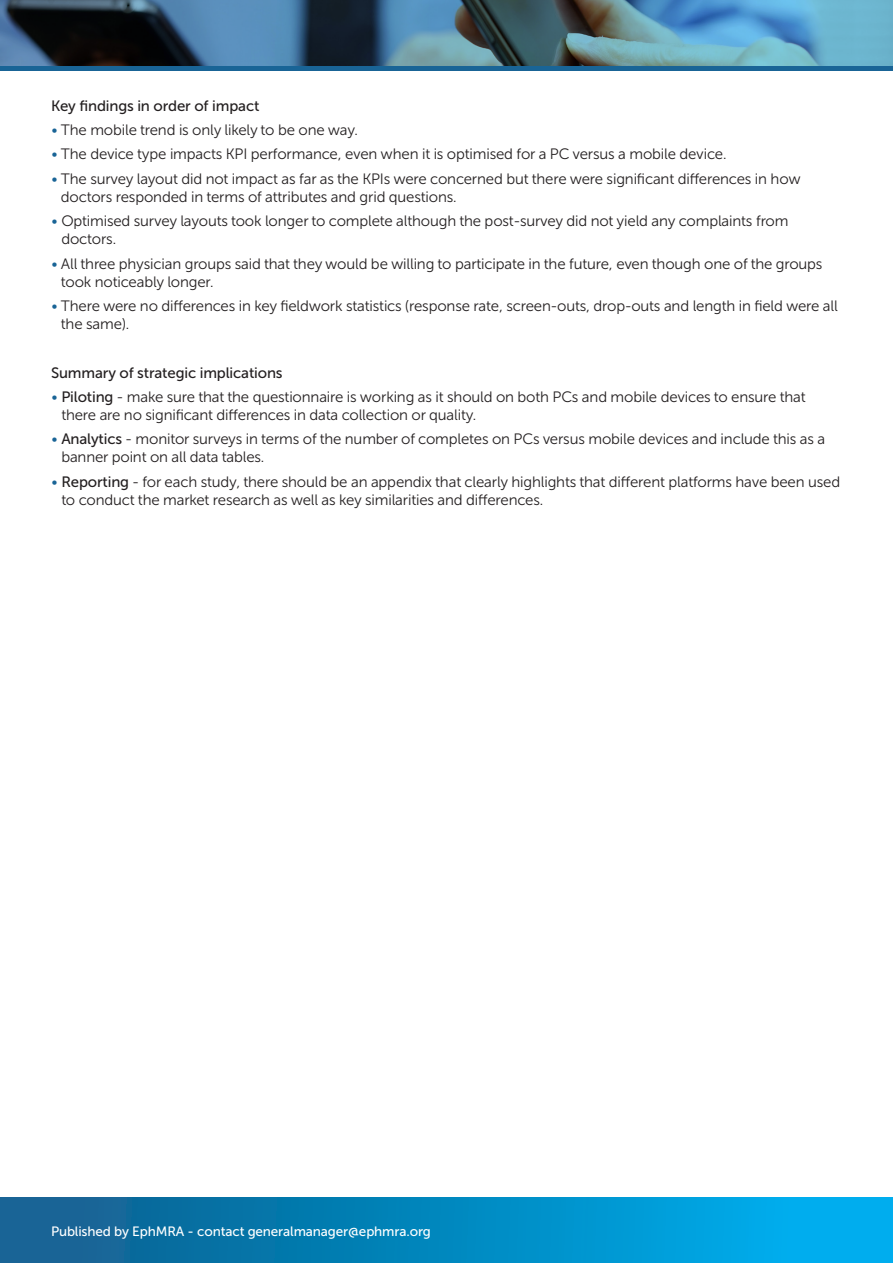
<style>
.page{position:relative;width:893px;height:1263px;background:#fff}
.page>*{position:absolute;margin:0;border:0;box-sizing:border-box;transform-origin:0 0}
.t1{font:15px/18px "Museo Sans Cyrl W03 300";letter-spacing:-.01em;color:#231f20}
.t2{font:15px "Museo Sans 500";letter-spacing:-.01em;color:#231f20}
.t3{font:13.5px "Museo Sans 500";letter-spacing:-.01em;color:#fff}
.s1{color:#196496}
.s2{font-family:"Museo Sans 500"}
</style>
<div class="page">
<div style="left:0;top:1198px;width:893px;height:65px;background:linear-gradient(to right,#105d8c,#00b4f4)"></div>
<div style="left:0;top:65px;width:893px;height:5px;background:#196496"></div>
<svg style="left:0;top:0;width:893px;height:65px;background:#466e85"></svg>
<p class="t2" style="left:51px;top:97px;width:210px">Key findings in order of impact</p>
<p class="t1" style="left:51px;top:121px;width:308px"><span class="s1">•</span> The mobile trend is only likely to be one way.</p>
<p class="t1" style="left:51px;top:145px;width:677px"><span class="s1">•</span> The device type impacts KPI performance, even when it is optimised for a PC versus a mobile device.</p>
<p class="t1" style="left:61px;top:170px;width:741px;text-indent:-10px"><span class="s1">•</span> The survey layout did not impact as far as the KPIs were concerned but there were significant differences in how doctors responded in terms of attributes and grid questions.</p>
<p class="t1" style="left:61px;top:212px;width:729px;text-indent:-10px"><span class="s1">•</span> Optimised survey layouts took longer to complete although the post-survey did not yield any complaints from doctors.</p>
<p class="t1" style="left:61px;top:255px;width:763px;text-indent:-10px"><span class="s1">•</span> All three physician groups said that they would be willing to participate in the future, even though one of the groups took noticeably longer.</p>
<p class="t1" style="left:61px;top:297px;width:778px;text-indent:-10px"><span class="s1">•</span> There were no differences in key fieldwork statistics (response rate, screen-outs, drop-outs and length in field were all the same).</p>
<p class="t2" style="left:51px;top:364px;width:233px">Summary of strategic implications</p>
<p class="t1" style="left:61px;top:388px;width:746px;text-indent:-10px"><span class="s1">•</span> <span class="s2">Piloting</span> - make sure that the questionnaire is working as it should on both PCs and mobile devices to ensure that there are no significant differences in data collection or quality.</p>
<p class="t1" style="left:61px;top:430px;width:765px;text-indent:-10px"><span class="s1">•</span> <span class="s2">Analytics</span> - monitor surveys in terms of the number of completes on PCs versus mobile devices and include this as a banner point on all data tables.</p>
<p class="t1" style="left:61px;top:473px;width:780px;text-indent:-10px"><span class="s1">•</span> <span class="s2">Reporting</span> - for each study, there should be an appendix that clearly highlights that different platforms have been used to conduct the market research as well as key similarities and differences.</p>
<p class="t3" style="left:51px;top:1223px;width:381px">Published by EphMRA - contact generalmanager@ephmra.org</p>
</div>
